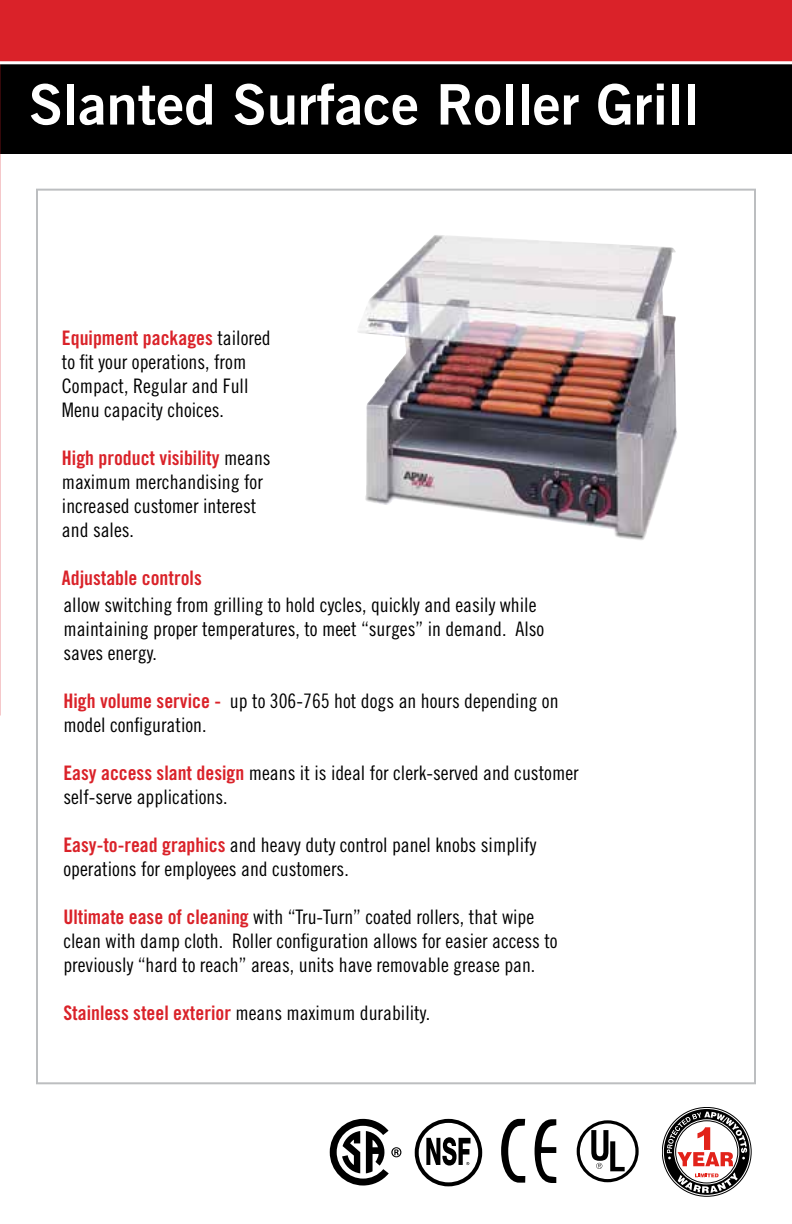
<style>
.page{position:relative;width:792px;height:1224px;background:#fff}
.page>*{position:absolute;margin:0;border:0;box-sizing:border-box;transform-origin:0 0}
.t1{font:56px "Trade Gothic Bold Two";color:#fff}
.t2{font:20px/24px "Trade Gothic Cond Eighteen";color:#000}
.t3{font:20px "Trade Gothic Bold Cond Twenty";color:#da2229}
.s1{font-family:"Trade Gothic Cond Eighteen";color:#000}
.s2{font-family:"Trade Gothic Bold Cond Twenty";color:#da2229}
</style>
<div class="page">
<div style="left:0;top:56px;width:792px;height:98px;background:#000"></div>
<div style="left:0;top:0;width:792px;height:63px;background:#da2229"></div>
<hr style="left:0;top:61px;width:792px;height:3px;background:#fff">
<svg style="left:664px;top:1109px;width:86px;height:86px"></svg>
<svg style="left:501px;top:1119px;width:24px;height:64px"></svg>
<svg style="left:535px;top:1119px;width:21px;height:64px"></svg>
<div style="left:415px;top:1119px;width:67px;height:67px;border:4px solid #000;border-radius:50%"></div>
<svg style="left:426px;top:1137px;width:45px;height:29px"></svg>
<img style="left:358px;top:235px;width:319px;height:305px">
<svg style="left:591px;top:1130px;width:34px;height:41px"></svg>
<div style="left:577px;top:1120px;width:62px;height:62px;border:3px solid #000;border-radius:50%"></div>
<svg style="left:330px;top:1119px;width:71px;height:67px"></svg>
<h1 class="t1" style="left:29px;top:70px;width:672px">Slanted Surface Roller Grill</h1>
<p class="t3" style="left:62px;top:326px;width:210px">Equipment packages <span class="s1">tailored</span></p>
<p class="t2" style="left:62px;top:350px;width:188px;text-align:justify">to fit your operations, from Compact, Regular and Full Menu capacity choices.</p>
<p class="t3" style="left:62px;top:446px;width:210px">High product visibility <span class="s1">means</span></p>
<p class="t2" style="left:62px;top:470px;width:203px">maximum merchandising for increased customer interest and sales.</p>
<p class="t3" style="left:62px;top:566px;width:141px">Adjustable controls</p>
<p class="t2" style="left:63px;top:593px;width:482px">allow switching from grilling to hold cycles, quickly and easily while maintaining proper temperatures, to meet “surges” in demand. Also saves energy.</p>
<p class="t2" style="left:63px;top:689px;width:497px"><span class="s2">High volume service -</span> up to 306-765 hot dogs an hours depending on model configuration.</p>
<p class="t2" style="left:63px;top:761px;width:517px"><span class="s2">Easy access slant design</span> means it is ideal for clerk-served and customer self-serve applications.</p>
<p class="t2" style="left:63px;top:833px;width:475px"><span class="s2">Easy-to-read graphics</span> and heavy duty control panel knobs simplify operations for employees and customers.</p>
<p class="t2" style="left:63px;top:905px;width:496px"><span class="s2">Ultimate ease of cleaning</span> with “Tru-Turn” coated rollers, that wipe clean with damp cloth. Roller configuration allows for easier access to previously “hard to reach” areas, units have removable grease pan.</p>
<p class="t2" style="left:63px;top:1001px;width:368px"><span class="s2">Stainless steel exterior</span> means maximum durability.</p>
</div>
